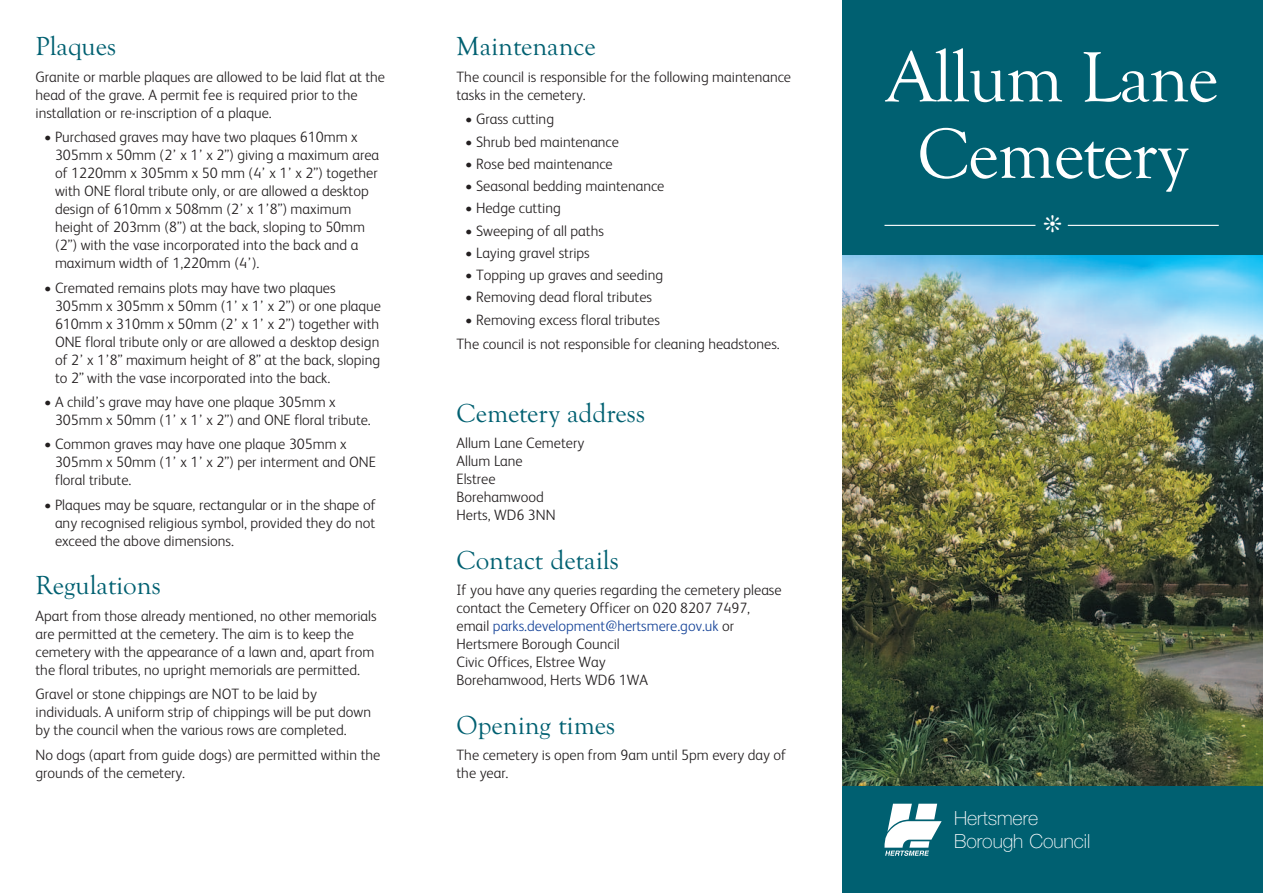
<style>
.page{position:relative;width:1263px;height:893px;background:#fff}
.page>*{position:absolute;margin:0;border:0;box-sizing:border-box;transform-origin:0 0}
.t1{font:73.5px/76.5px "Goudy Old Style T";letter-spacing:-.02em;color:#fff;text-align:center}
.t2{font:27px "Goudy Old Style T";color:#006071}
.t3{font:100 19.5px/23.4px "Helvetica Neue";color:#fff}
.t4{font:300 15px/18px "FS Albert";color:#231f20}
.s1{color:#154398}
</style>
<div class="page">
<img style="left:842px;top:255px;width:421px;height:531px">
<div style="left:842px;top:0;width:421px;height:255px;background:#006071"></div>
<div style="left:842px;top:787px;width:421px;height:106px;background:#006071"></div>
<svg style="left:884px;top:804px;width:58px;height:52px"></svg>
<hr style="left:884px;top:225px;width:151px;height:1px;background:#fff">
<hr style="left:1068px;top:225px;width:151px;height:1px;background:#fff">
<h2 class="t2" style="left:36px;top:30px;width:82px">Plaques</h2>
<p class="t4" style="left:36px;top:69px;width:351px">Granite or marble plaques are allowed to be laid flat at the head of the grave. A permit fee is required prior to the installation or re-inscription of a plaque.</p>
<p class="t4" style="left:55px;top:130px;width:326px;text-indent:-11px">• Purchased graves may have two plaques 610mm x 305mm x 50mm (2’ x 1’ x 2”) giving a maximum area of 1220mm x 305mm x 50 mm (4’ x 1’ x 2”) together with ONE floral tribute only, or are allowed a desktop design of 610mm x 508mm (2’ x 1’8”) maximum height of 203mm (8”) at the back, sloping to 50mm (2”) with the vase incorporated into the back and a maximum width of 1,220mm (4’).</p>
<p class="t4" style="left:55px;top:280px;width:327px;text-indent:-11px">• Cremated remains plots may have two plaques 305mm x 305mm x 50mm (1’ x 1’ x 2”) or one plaque 610mm x 310mm x 50mm (2’ x 1’ x 2”) together with ONE floral tribute only or are allowed a desktop design of 2’ x 1’8” maximum height of 8” at the back, sloping to 2” with the vase incorporated into the back.</p>
<p class="t4" style="left:55px;top:395px;width:317px;text-indent:-11px">• A child’s grave may have one plaque 305mm x<br>305mm x 50mm (1’ x 1’ x 2”) and ONE floral tribute.</p>
<p class="t4" style="left:55px;top:437px;width:322px;text-indent:-11px">• Common graves may have one plaque 305mm x<br>305mm x 50mm (1’ x 1’ x 2”) per interment and ONE floral tribute.</p>
<p class="t4" style="left:55px;top:497px;width:322px;text-align:justify;text-indent:-11px">• Plaques may be square, rectangular or in the shape of any recognised religious symbol, provided they do not exceed the above dimensions.</p>
<h2 class="t2" style="left:36px;top:569px;width:127px">Regulations</h2>
<p class="t4" style="left:36px;top:608px;width:343px">Apart from those already mentioned, no other memorials are permitted at the cemetery. The aim is to keep the cemetery with the appearance of a lawn and, apart from the floral tributes, no upright memorials are permitted.</p>
<p class="t4" style="left:36px;top:687px;width:337px">Gravel or stone chippings are NOT to be laid by individuals. A uniform strip of chippings will be put down by the council when the various rows are completed.</p>
<p class="t4" style="left:36px;top:747px;width:346px">No dogs (apart from guide dogs) are permitted within the grounds of the cemetery.</p>
<h2 class="t2" style="left:456px;top:30px;width:141px">Maintenance</h2>
<p class="t4" style="left:456px;top:69px;width:336px">The council is responsible for the following maintenance tasks in the cemetery.</p>
<p class="t4" style="left:465px;top:112px;width:91px">• Grass cutting</p>
<p class="t4" style="left:465px;top:134px;width:155px">• Shrub bed maintenance</p>
<p class="t4" style="left:465px;top:156px;width:149px">• Rose bed maintenance</p>
<p class="t4" style="left:465px;top:179px;width:201px">• Seasonal bedding maintenance</p>
<p class="t4" style="left:465px;top:201px;width:97px">• Hedge cutting</p>
<p class="t4" style="left:465px;top:223px;width:140px">• Sweeping of all paths</p>
<p class="t4" style="left:465px;top:245px;width:126px">• Laying gravel strips</p>
<p class="t4" style="left:465px;top:268px;width:200px">• Topping up graves and seeding</p>
<p class="t4" style="left:465px;top:290px;width:189px">• Removing dead floral tributes</p>
<p class="t4" style="left:456px;top:309px;width:325px;line-height:24.5px;text-indent:9px">• Removing excess floral tributes<br>The council is not responsible for cleaning headstones.</p>
<h2 class="t2" style="left:456px;top:397px;width:190px">Cemetery address</h2>
<p class="t4" style="left:456px;top:436px;width:129px">Allum Lane Cemetery<br>Allum Lane<br>Elstree<br>Borehamwood<br>Herts, WD6 3NN</p>
<h2 class="t2" style="left:456px;top:543px;width:164px">Contact details</h2>
<p class="t4" style="left:456px;top:583px;width:327px">If you have any queries regarding the cemetery please contact the Cemetery Officer on 020 8207 7497, email <span class="s1">parks.development@hertsmere.gov.uk</span> or Hertsmere Borough Council<br>Civic Offices, Elstree Way<br>Borehamwood, Herts WD6 1WA</p>
<h2 class="t2" style="left:456px;top:708px;width:160px">Opening times</h2>
<p class="t4" style="left:456px;top:747px;width:331px">The cemetery is open from 9am until 5pm every day of the year.</p>
<h1 class="t1" style="left:886px;top:38px;width:334px">Allum Lane<br>Cemetery</h1>
<h3 class="t3" style="left:954px;top:808px;width:138px">Hertsmere<br>Borough Council</h3>
</div>
